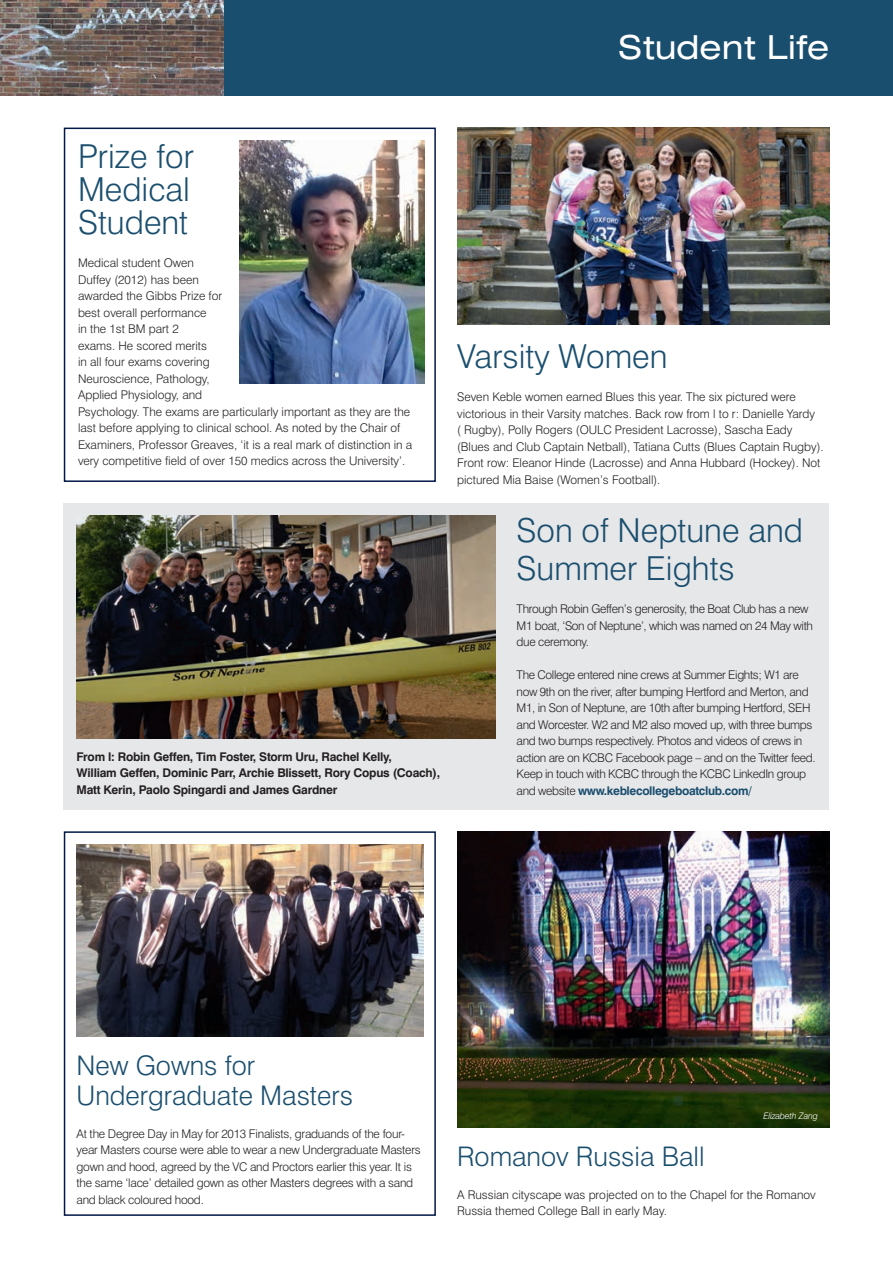
<style>
.page{position:relative;width:893px;height:1263px;background:#fff}
.page>*{position:absolute;margin:0;border:0;box-sizing:border-box;transform-origin:0 0}
.t1{font:300 33px/33px "Swiss 721 BT";color:#1a4e6e;text-align:justify}
.t2{font:expanded 33px "Swiss 721 BT";color:#fff}
.t3{font:300 27px/30px "Swiss 721 BT";color:#1a4e6e}
.t4{font:300 12px/16.5px "Swiss 721 BT";color:#231f20}
.t5{font:300 12px/16.5px "Swiss 721 BT";letter-spacing:-.03em;color:#231f20}
.t6{font:300 12px/16.5px "Swiss 721 BT";letter-spacing:-.02em;color:#231f20}
.t7{font:700 12px/16.5px "Swiss 721 BT";letter-spacing:-.02em;color:#231f20}
.t8{font:italic 300 9px "Swiss 721 BT";letter-spacing:-.02em;color:#fff}
.s1{font-weight:700;color:#1a4e6e}
</style>
<div class="page">
<div style="left:64px;top:831px;width:372px;height:385px;border:2px solid #001748"></div>
<div style="left:0;top:0;width:893px;height:96px;background:#1a4e6e"></div>
<img style="left:0;top:0;width:223px;height:96px">
<div style="left:64px;top:128px;width:372px;height:354px;border:2px solid #001748"></div>
<div style="left:64px;top:503px;width:765px;height:307px;background:#e6e7e9"></div>
<img style="left:239px;top:140px;width:185px;height:243px">
<img style="left:457px;top:128px;width:372px;height:196px">
<img style="left:77px;top:516px;width:418px;height:222px">
<img style="left:77px;top:844px;width:346px;height:192px">
<img style="left:457px;top:831px;width:372px;height:296px">
<p class="t2" style="left:618px;top:28px;width:213px">Student Life</p>
<p class="t1" style="left:78px;top:140px;width:117px">Prize for Medical Student</p>
<p class="t4" style="left:78px;top:255px;width:336px">Medical student Owen<br>Duffey (2012) has been<br>awarded the Gibbs Prize for<br>best overall performance<br>in the 1st BM part 2<br>exams. He scored merits<br>in all four exams covering<br>Neuroscience, Pathology,<br>Applied Physiology, and<br>Psychology. The exams are particularly important as they are the last before applying to clinical school. As noted by the Chair of Examiners, Professor Greaves, ‘it is a real mark of distinction in a very competitive field of over 150 medics across the University’.</p>
<p class="t7" style="left:77px;top:748px;width:365px">From l: Robin Geffen, Tim Foster, Storm Uru, Rachel Kelly,<br>William Geffen, Dominic Parr, Archie Blissett, Rory Copus (Coach),<br>Matt Kerin, Paolo Spingardi and James Gardner</p>
<p class="t1" style="left:457px;top:340px;width:212px">Varsity Women</p>
<p class="t4" style="left:457px;top:388px;width:368px">Seven Keble women earned Blues this year. The six pictured were victorious in their Varsity matches. Back row from l to r: Danielle Yardy<br>( Rugby), Polly Rogers (OULC President Lacrosse), Sascha Eady (Blues and Club Captain Netball), Tatiana Cutts (Blues Captain Rugby).<br>Front row: Eleanor Hinde (Lacrosse) and Anna Hubbard (Hockey). Not pictured Mia Baise (Women’s Football).</p>
<p class="t1" style="left:517px;top:512px;width:288px;line-height:37.5px">Son of Neptune and<br>Summer Eights</p>
<p class="t5" style="left:517px;top:600px;width:298px">Through Robin Geffen’s generosity, the Boat Club has a new<br>M1 boat, ‘Son of Neptune’, which was named on 24 May with due ceremony.</p>
<p class="t5" style="left:517px;top:666px;width:301px">The College entered nine crews at Summer Eights; W1 are now 9th on the river, after bumping Hertford and Merton, and M1, in Son of Neptune, are 10th after bumping Hertford, SEH and Worcester. W2 and M2 also moved up, with three bumps and two bumps respectively. Photos and videos of crews in action are on KCBC Facebook page – and on the Twitter feed.<br>Keep in touch with KCBC through the KCBC LinkedIn group and website <span class="s1">www.keblecollegeboatclub.com/</span></p>
<p class="t3" style="left:77px;top:1050px;width:278px">New Gowns for<br>Undergraduate Masters</p>
<p class="t6" style="left:77px;top:1125px;width:346px">At the Degree Day in May for 2013 Finalists, graduands of the four&shy;year Masters course were able to wear a new Undergraduate Masters gown and hood, agreed by the VC and Proctors earlier this year. It is the same ‘lace’ detailed gown as other Masters degrees with a sand and black coloured hood.</p>
<p class="t8" style="left:763px;top:1110px;width:56px">Elizabeth Zang</p>
<p class="t3" style="left:457px;top:1141px;width:249px">Romanov Russia Ball</p>
<p class="t4" style="left:457px;top:1186px;width:360px">A Russian cityscape was projected on to the Chapel for the Romanov<br>Russia themed College Ball in early May.</p>
</div>
